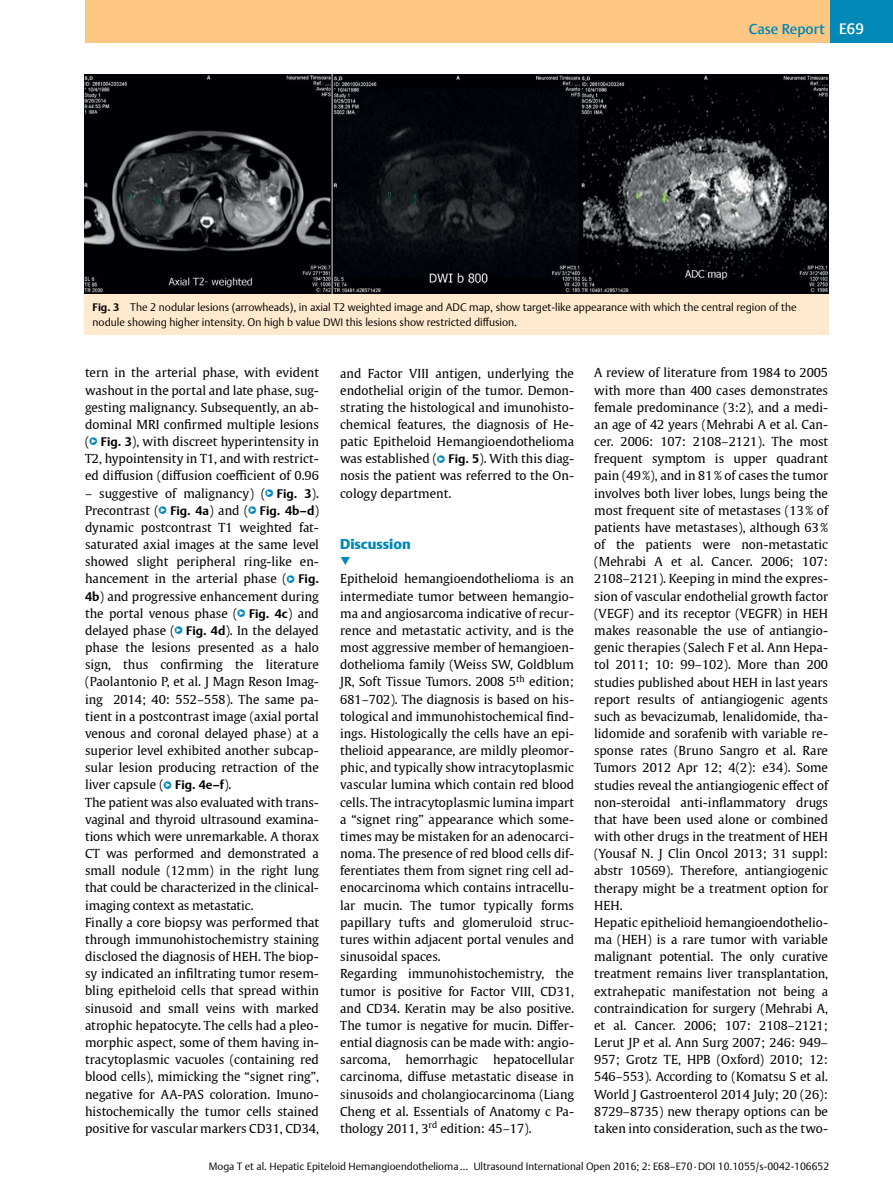
<style>
.page{position:relative;width:893px;height:1191px;background:#fff}
.page>*{position:absolute;margin:0;border:0;box-sizing:border-box;transform-origin:0 0}
.t1{font:900 17.7px "Thieme Argo 2011";color:#0088b7}
.t2{font:500 14.25px "Thieme Argo 2011";color:#0088b7}
.t3{font:900 14.25px "Thieme Argo 2011";color:#0088b7}
.t4{font:12.3px/17.1px "Thieme Gulliver 2011";color:#000}
.t5{font:300 10.8px/15.3px "Thieme Argo 2011";color:#000}
.t6{font:300 10.5px "Thieme Argo 2011";color:#000}
.s1{font-size:15px;color:#fff}
.s2{font-weight:700}
.s3{font-family:"Thieme Argo 2011";font-weight:300;font-size:13.8px;color:#0088b7}
.s4{font-family:"Thieme Argo 2011";font-weight:300;font-size:7.8px;color:#fff}
.s5{font-family:"Thieme Argo 2011";font-weight:700}
</style>
<div class="page">
<div style="left:831px;top:0;width:62px;height:43px;background:#0088b7"></div>
<div style="left:85px;top:0;width:744px;height:43px;background:#fdc783"></div>
<img style="left:84px;top:74px;width:744px;height:220px">
<div style="left:84px;top:294px;width:744px;height:41px;background:#ffead0"></div>
<p class="t2" style="left:749px;top:20px;width:116px">Case Report <span class="s1">E69</span></p>
<p class="t5" style="left:93px;top:299px;width:705px"><span class="s2">Fig. 3</span> The 2 nodular lesions (arrowheads), in axial T2 weighted image and ADC map, show target-like appearance with which the central region of the nodule showing higher intensity. On high b value DWI this lesions show restricted diffusion.</p>
<p class="t4" style="left:85px;top:364px;width:235px;text-align:justify">tern in the arterial phase, with evident washout in the portal and late phase, sug&shy;gesting malignancy. Subsequently, an ab&shy;dominal MRI confirmed multiple lesions (<span class="s3">●</span><span class="s4">▶</span> <span class="s5">Fig. 3</span>), with discreet hyperintensity in T2, hypointensity in T1, and with restrict&shy;ed diffusion (diffusion coefficient of 0.96</p>
<p class="t4" style="left:85px;top:484px;width:235px">– suggestive of malignancy) (<span class="s3">●</span><span class="s4">▶</span> <span class="s5">Fig. 3</span>).<br>Precontrast (<span class="s3">●</span><span class="s4">▶</span> <span class="s5">Fig. 4a</span>) and (<span class="s3">●</span><span class="s4">▶</span> <span class="s5">Fig. 4b–d</span>) dynamic postcontrast T1 weighted fat&shy;saturated axial images at the same level showed slight peripheral ring-like en&shy;hancement in the arterial phase (<span class="s3">●</span><span class="s4">▶</span> <span class="s5">Fig.<br>4b</span>) and progressive enhancement during the portal venous phase (<span class="s3">●</span><span class="s4">▶</span> <span class="s5">Fig. 4c</span>) and delayed phase (<span class="s3">●</span><span class="s4">▶</span> <span class="s5">Fig. 4d</span>). In the delayed phase the lesions presented as a halo sign, thus confirming the literature (Paolantonio P, et al. J Magn Reson Imag&shy;ing 2014; 40: 552–558). The same pa&shy;tient in a postcontrast image (axial portal venous and coronal delayed phase) at a superior level exhibited another subcap&shy;sular lesion producing retraction of the liver capsule (<span class="s3">●</span><span class="s4">▶</span> <span class="s5">Fig. 4e–f</span>).<br>The patient was also evaluated with trans&shy;vaginal and thyroid ultrasound examina&shy;tions which were unremarkable. A thorax CT was performed and demonstrated a small nodule (12mm) in the right lung that could be characterized in the clinical&shy;imaging context as metastatic.<br>Finally a core biopsy was performed that through immunohistochemistry staining disclosed the diagnosis of HEH. The biop&shy;sy indicated an infiltrating tumor resem&shy;bling epitheloid cells that spread within sinusoid and small veins with marked atrophic hepatocyte. The cells had a pleo&shy;morphic aspect, some of them having in&shy;tracytoplasmic vacuoles (containing red blood cells), mimicking the “signet ring”, negative for AA-PAS coloration. Imuno&shy;histochemically the tumor cells stained positive for vascular markers CD31, CD34,</p>
<p class="t4" style="left:340px;top:364px;width:235px;text-align:justify">and Factor VIII antigen, underlying the endothelial origin of the tumor. Demon&shy;strating the histological and imunohisto&shy;chemical features, the diagnosis of He&shy;patic Epitheloid Hemangioendothelioma was established (<span class="s3">●</span><span class="s4">▶</span> <span class="s5">Fig. 5</span>). With this diag&shy;nosis the patient was referred to the On&shy;cology department.</p>
<p class="t3" style="left:340px;top:534px;width:72px">Discussion</p>
<h1 class="t1" style="left:340px;top:550px;width:12px">▼</h1>
<p class="t4" style="left:340px;top:570px;width:235px">Epitheloid hemangioendothelioma is an intermediate tumor between hemangio&shy;ma and angiosarcoma indicative of recur&shy;rence and metastatic activity, and is the most aggressive member of hemangioen&shy;dothelioma family (Weiss SW, Goldblum JR, Soft Tissue Tumors. 2008 5<sup>th</sup> edition; 681–702). The diagnosis is based on his&shy;tological and immunohistochemical find&shy;ings. Histologically the cells have an epi&shy;thelioid appearance, are mildly pleomor&shy;phic, and typically show intracytoplasmic vascular lumina which contain red blood cells. The intracytoplasmic lumina impart a “signet ring” appearance which some&shy;times may be mistaken for an adenocarci&shy;noma. The presence of red blood cells dif&shy;ferentiates them from signet ring cell ad&shy;enocarcinoma which contains intracellu&shy;lar mucin. The tumor typically forms papillary tufts and glomeruloid struc&shy;tures within adjacent portal venules and sinusoidal spaces.<br>Regarding immunohistochemistry, the tumor is positive for Factor VIII, CD31, and CD34. Keratin may be also positive.<br>The tumor is negative for mucin. Differ&shy;ential diagnosis can be made with: angio&shy;sarcoma, hemorrhagic hepatocellular carcinoma, diffuse metastatic disease in sinusoids and cholangiocarcinoma (Liang Cheng et al. Essentials of Anatomy c Pa&shy;thology 2011, 3<sup>rd</sup> edition: 45–17).</p>
<p class="t4" style="left:594px;top:364px;width:235px">A review of literature from 1984 to 2005 with more than 400 cases demonstrates female predominance (3:2), and a medi&shy;an age of 42 years (Mehrabi A et al. Can&shy;cer. 2006: 107: 2108–2121). The most frequent symptom is upper quadrant pain (49%), and in 81% of cases the tumor involves both liver lobes, lungs being the most frequent site of metastases (13% of patients have metastases), although 63% of the patients were non-metastatic (Mehrabi A et al. Cancer. 2006; 107:<br>2108–2121). Keeping in mind the expres&shy;sion of vascular endothelial growth factor (VEGF) and its receptor (VEGFR) in HEH makes reasonable the use of antiangio&shy;genic therapies (Salech F et al. Ann Hepa&shy;tol 2011; 10: 99–102). More than 200 studies published about HEH in last years report results of antiangiogenic agents such as bevacizumab, lenalidomide, tha&shy;lidomide and sorafenib with variable re&shy;sponse rates (Bruno Sangro et al. Rare Tumors 2012 Apr 12; 4(2): e34). Some studies reveal the antiangiogenic effect of non-steroidal anti-inflammatory drugs that have been used alone or combined with other drugs in the treatment of HEH (Yousaf N. J Clin Oncol 2013; 31 suppl: abstr 10569). Therefore, antiangiogenic therapy might be a treatment option for HEH.<br>Hepatic epithelioid hemangioendothelio&shy;ma (HEH) is a rare tumor with variable malignant potential. The only curative treatment remains liver transplantation, extrahepatic manifestation not being a contraindication for surgery (Mehrabi A, et al. Cancer. 2006; 107: 2108–2121; Lerut JP et al. Ann Surg 2007; 246: 949– 957; Grotz TE, HPB (Oxford) 2010; 12:<br>546–553). According to (Komatsu S et al.<br>World J Gastroenterol 2014 July; 20 (26):<br>8729–8735) new therapy options can be taken into consideration, such as the two-</p>
<p class="t6" style="left:209px;top:1159px;width:622px">Moga T et al. Hepatic Epiteloid Hemangioendothelioma… Ultrasound International Open 2016; 2: E68–E70∙DOI 10.1055/s-0042-106652</p>
</div>
